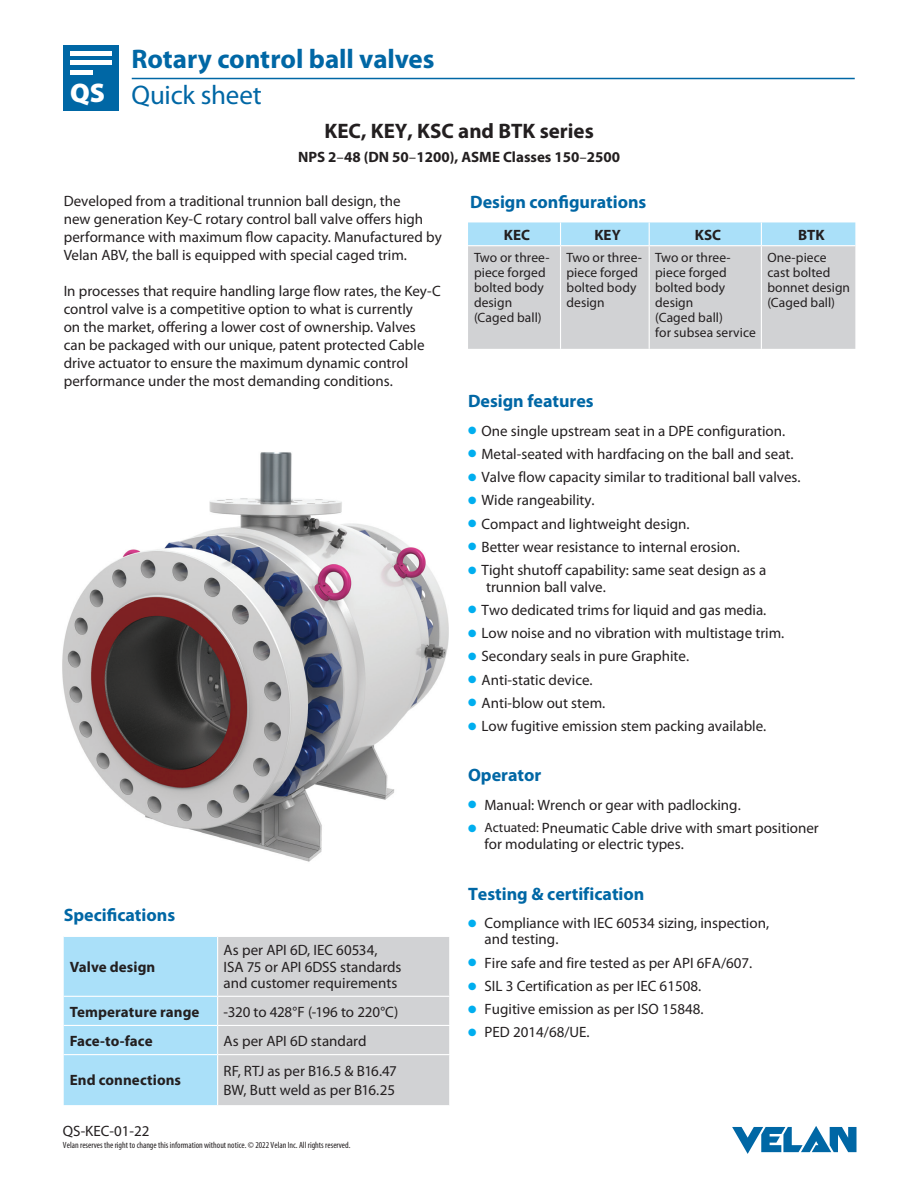
<style>
.page{position:relative;width:918px;height:1188px;background:#fff}
.page>*{position:absolute;margin:0;border:0;box-sizing:border-box;transform-origin:0 0}
.t1{font:700 27px/36px "Myriad Pro";letter-spacing:-.005em;color:#0067a5}
.t2{font:700 21px "Myriad Pro";color:#231f20}
.t3{font:700 18px "Myriad Pro";color:#0067a5}
.t4{font:700 18px "Myriad Pro";color:#0066a4}
.t5{font:15px/18px "Myriad Pro";color:#231f20}
.t6{font:700 15px "Myriad Pro";color:#231f20}
.t7{font:13.5px/15px "Myriad Pro";letter-spacing:.005em;color:#231f20}
.t8{font:condensed 9px "Myriad Pro";color:#231f20}
.s1{font-weight:900;color:#fff}
.s2{font-weight:400}
.s3{font-family:"Univers LT Std";font-weight:400;font-stretch:condensed}
.s4{color:#00aeef}
.s5{font-size:13.5px}
</style>
<div class="page">
<img style="left:62px;top:452px;width:387px;height:410px">
<hr style="left:132px;top:78px;width:723px;height:1px;background:#0067a5">
<div style="left:63px;top:45px;width:56px;height:65px;background:#0067a5"></div>
<hr style="left:70px;top:51px;width:42px;height:4px;background:#fff">
<hr style="left:70px;top:61px;width:42px;height:4px;background:#fff">
<div style="left:70px;top:70px;width:23px;height:5px;background:#fff"></div>
<svg style="left:732px;top:1126px;width:125px;height:28px"></svg>
<svg style="left:64px;top:936px;width:386px;height:169px;background:#c2d8e3"></svg>
<hr style="left:64px;top:1054px;width:154px;height:1px;background:#fff">
<hr style="left:218px;top:1054px;width:232px;height:1px;background:#fff">
<hr style="left:217px;top:1055px;width:1px;height:50px;background:#fff">
<hr style="left:449px;top:1055px;width:1px;height:50px;background:#fff">
<svg style="left:468px;top:222px;width:387px;height:127px;background:#cad4da"></svg>
<hr style="left:468px;top:245px;width:93px;height:1px;background:#fff">
<hr style="left:561px;top:245px;width:88px;height:1px;background:#fff">
<hr style="left:560px;top:246px;width:1px;height:103px;background:#fff">
<hr style="left:649px;top:245px;width:112px;height:1px;background:#fff">
<hr style="left:649px;top:246px;width:1px;height:103px;background:#fff">
<hr style="left:761px;top:245px;width:94px;height:1px;background:#fff">
<hr style="left:761px;top:246px;width:1px;height:103px;background:#fff">
<h1 class="t1" style="left:70px;top:40px;width:366px;text-indent:61px">Rotary control ball valves<br><span class="s1">QS</span> <span class="s2">Quick sheet</span></h1>
<h2 class="t2" style="left:324px;top:117px;width:271px">KEC, KEY, KSC and BTK series</h2>
<p class="t6" style="left:298px;top:147px;width:324px">NPS 2<span class="s3">−</span>48 (DN 50<span class="s3">−</span>1200), ASME Classes 150<span class="s3">−</span>2500</p>
<p class="t5" style="left:64px;top:191px;width:380px">Developed from a traditional trunnion ball design, the<br>new generation Key-C rotary control ball valve offers high performance with maximum flow capacity. Manufactured by Velan ABV, the ball is equipped with special caged trim.</p>
<p class="t5" style="left:64px;top:281px;width:379px">In processes that require handling large flow rates, the Key-C control valve is a competitive option to what is currently<br>on the market, offering a lower cost of ownership. Valves can be packaged with our unique, patent protected Cable drive actuator to ensure the maximum dynamic control performance under the most demanding conditions.</p>
<p class="t3" style="left:64px;top:903px;width:113px">Specifications</p>
<p class="t6" style="left:70px;top:957px;width:87px">Valve design</p>
<p class="t5" style="left:224px;top:942px;width:179px;line-height:16.5px">As per API 6D, IEC 60534,<br>ISA 75 or API 6DSS standards and customer requirements</p>
<p class="t6" style="left:70px;top:1002px;width:131px">Temperature range</p>
<p class="t5" style="left:224px;top:1002px;width:176px">-320 to 428°F (-196 to 220°C)</p>
<p class="t6" style="left:70px;top:1031px;width:84px">Face-to-face</p>
<p class="t5" style="left:224px;top:1031px;width:144px">As per API 6D standard</p>
<p class="t6" style="left:70px;top:1071px;width:113px">End connections</p>
<p class="t5" style="left:224px;top:1061px;width:175px;line-height:19.5px">RF, RTJ as per B16.5 &amp; B16.47<br>BW, Butt weld as per B16.25</p>
<p class="t5" style="left:63px;top:1122px;width:88px">QS-KEC-01-22</p>
<p class="t8" style="left:63px;top:1140px;width:289px">Velan reserves the right to change this information without notice. © 2022 Velan Inc. All rights reserved.</p>
<p class="t4" style="left:470px;top:190px;width:178px">Design configurations</p>
<p class="t6" style="left:504px;top:225px;width:28px">KEC</p>
<p class="t6" style="left:594px;top:225px;width:28px">KEY</p>
<p class="t6" style="left:695px;top:225px;width:28px">KSC</p>
<p class="t6" style="left:798px;top:225px;width:28px">BTK</p>
<p class="t7" style="left:474px;top:250px;width:77px">Two or three&shy;piece forged bolted body design (Caged ball)</p>
<p class="t7" style="left:567px;top:250px;width:77px">Two or three&shy;piece forged bolted body design</p>
<p class="t7" style="left:655px;top:250px;width:102px">Two or three&shy;piece forged bolted body design<br>(Caged ball)<br>for subsea service</p>
<p class="t7" style="left:767px;top:250px;width:84px">One-piece cast bolted bonnet design (Caged ball)</p>
<p class="t3" style="left:468px;top:390px;width:127px">Design features</p>
<p class="t5" style="left:468px;top:421px;width:319px"><span class="s4">●</span> One single upstream seat in a DPE configuration.</p>
<p class="t5" style="left:468px;top:445px;width:327px"><span class="s4">●</span> Metal-seated with hardfacing on the ball and seat.</p>
<p class="t5" style="left:468px;top:468px;width:334px"><span class="s4">●</span> Valve flow capacity similar to traditional ball valves.</p>
<p class="t5" style="left:468px;top:491px;width:128px"><span class="s4">●</span> Wide rangeability.</p>
<p class="t5" style="left:468px;top:514px;width:223px"><span class="s4">●</span> Compact and lightweight design.</p>
<p class="t5" style="left:468px;top:538px;width:273px"><span class="s4">●</span> Better wear resistance to internal erosion.</p>
<p class="t5" style="left:486px;top:562px;width:282px;line-height:16.5px;text-indent:-18px"><span class="s4">●</span> Tight shutoff capability: same seat design as a trunnion ball valve.</p>
<p class="t5" style="left:468px;top:601px;width:300px"><span class="s4">●</span> Two dedicated trims for liquid and gas media.</p>
<p class="t5" style="left:468px;top:624px;width:318px"><span class="s4">●</span> Low noise and no vibration with multistage trim.</p>
<p class="t5" style="left:468px;top:647px;width:223px"><span class="s4">●</span> Secondary seals in pure Graphite.</p>
<p class="t5" style="left:468px;top:670px;width:126px"><span class="s4">●</span> Anti-static device.</p>
<p class="t5" style="left:468px;top:694px;width:139px"><span class="s4">●</span> Anti-blow out stem.</p>
<p class="t5" style="left:468px;top:717px;width:300px"><span class="s4">●</span> Low fugitive emission stem packing available.</p>
<p class="t3" style="left:468px;top:764px;width:75px">Operator</p>
<p class="t5" style="left:468px;top:795px;width:274px"><span class="s4">●</span> Manual: Wrench or gear with padlocking.</p>
<p class="t5" style="left:485px;top:819px;width:336px;line-height:16.5px;text-indent:-16px"><span class="s4">●</span> <span class="s5">Actuated:</span> Pneumatic Cable drive with smart positioner for modulating or electric types.</p>
<p class="t3" style="left:468px;top:882px;width:178px">Testing &amp; certification</p>
<p class="t5" style="left:485px;top:914px;width:286px;line-height:16.5px;text-indent:-16px"><span class="s4">●</span> Compliance with IEC 60534 sizing, inspection, and testing.</p>
<p class="t5" style="left:468px;top:953px;width:286px"><span class="s4">●</span> Fire safe and fire tested as per API 6FA/607.</p>
<p class="t5" style="left:468px;top:977px;width:235px"><span class="s4">●</span> SIL 3 Certification as per IEC 61508.</p>
<p class="t5" style="left:468px;top:1000px;width:237px"><span class="s4">●</span> Fugitive emission as per ISO 15848.</p>
<p class="t5" style="left:468px;top:1023px;width:123px"><span class="s4">●</span> PED 2014/68/UE.</p>
</div>
